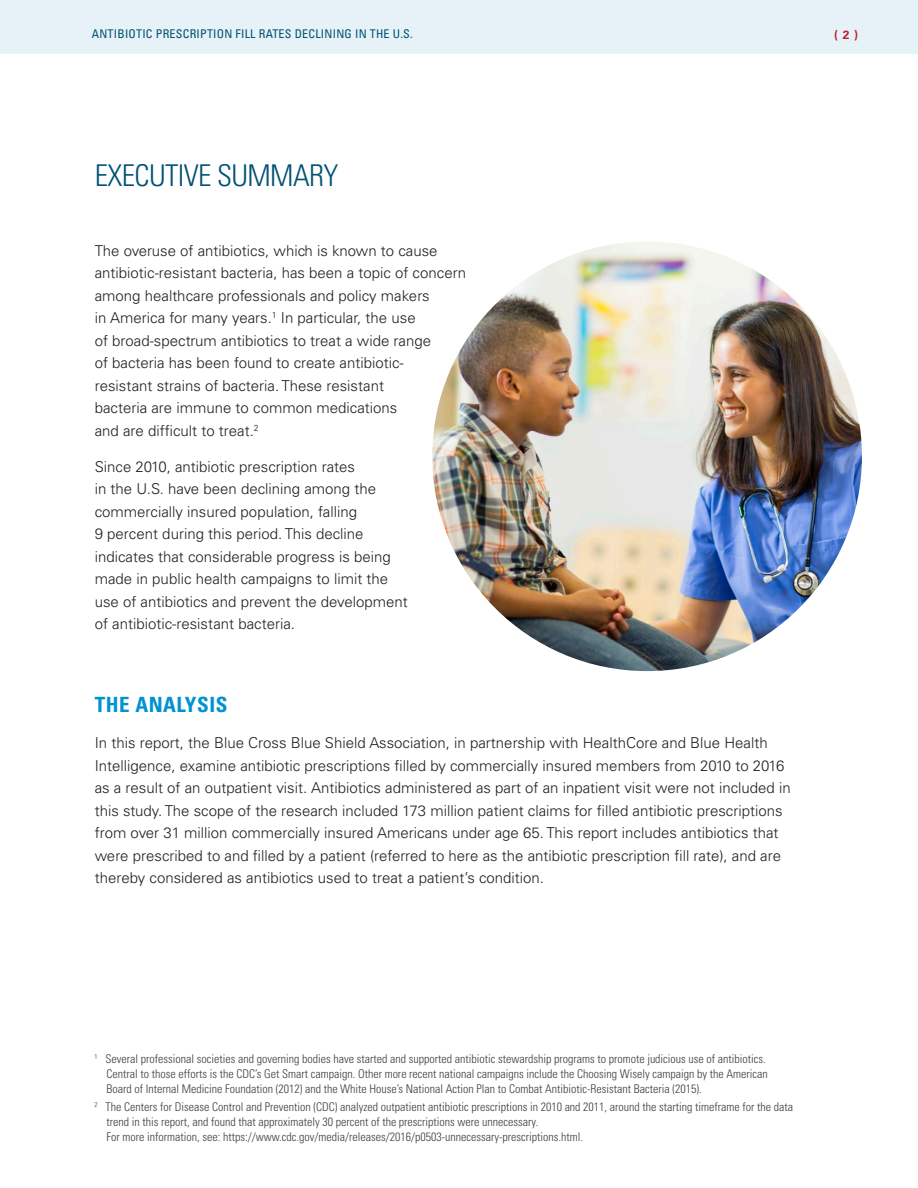
<style>
.page{position:relative;width:918px;height:1188px;background:#fff}
.page>*{position:absolute;margin:0;border:0;box-sizing:border-box;transform-origin:0 0}
.t1{font:300 condensed 30px "Univers";letter-spacing:-.02em;color:#005273}
.t2{font:700 condensed 21px "Univers";letter-spacing:.025em;color:#0093d0}
.t3{font:300 15px/22.5px "Univers";color:#231f20}
.t4{font:300 condensed 12px/15px "Univers";color:#3e3e3f}
.t5{font:condensed 12px "Univers";letter-spacing:.02em;color:#005273}
.t6{font:700 12px "Univers";color:#ba1f33}
</style>
<div class="page">
<div style="left:0;top:0;width:918px;height:54px;background:#e6f2f7"></div>
<img style="left:432px;top:241px;width:430px;height:430px;border-radius:215px">
<p class="t5" style="left:92px;top:26px;width:323px">ANTIBIOTIC PRESCRIPTION FILL RATES DECLINING IN THE U.S.</p>
<p class="t6" style="left:834px;top:27px;width:25px">( 2 )</p>
<h2 class="t1" style="left:95px;top:157px;width:245px">EXECUTIVE SUMMARY</h2>
<p class="t3" style="left:95px;top:239px;width:373px">The overuse of antibiotics, which is known to cause antibiotic-resistant bacteria, has been a topic of concern among healthcare professionals and policy makers<br>in America for many years.<sup>1</sup> In particular, the use<br>of broad-spectrum antibiotics to treat a wide range<br>of bacteria has been found to create antibiotic-<br>resistant strains of bacteria. These resistant<br>bacteria are immune to common medications<br>and are diffcult to treat.<sup>2</sup></p>
<p class="t3" style="left:95px;top:455px;width:315px">Since 2010, antibiotic prescription rates<br>in the U.S. have been declining among the commercially insured population, falling<br>9 percent during this period. This decline indicates that considerable progress is being made in public health campaigns to limit the use of antibiotics and prevent the development of antibiotic-resistant bacteria.</p>
<h3 class="t2" style="left:95px;top:692px;width:134px">THE ANALYSIS</h3>
<p class="t3" style="left:95px;top:732px;width:698px">In this report, the Blue Cross Blue Shield Association, in partnership with HealthCore and Blue Health Intelligence, examine antibiotic prescriptions flled by commercially insured members from 2010 to 2016 as a result of an outpatient visit. Antibiotics administered as part of an inpatient visit were not included in this study. The scope of the research included 173 million patient claims for flled antibiotic prescriptions from over 31 million commercially insured Americans under age 65. This report includes antibiotics that were prescribed to and flled by a patient (referred to here as the antibiotic prescription fll rate), and are thereby considered as antibiotics used to treat a patient’s condition.</p>
<p class="t4" style="left:106px;top:1051px;width:663px;text-indent:-12px"><sup>1</sup> Several professional societies and governing bodies have started and supported antibiotic stewardship programs to promote judicious use of antibiotics.<br>Central to those efforts is the CDC’s Get Smart campaign. Other more recent national campaigns include the Choosing Wisely campaign by the American<br>Board of Internal Medicine Foundation (2012) and the White House’s National Action Plan to Combat Antibiotic-Resistant Bacteria (2015).</p>
<p class="t4" style="left:106px;top:1099px;width:688px;text-indent:-12px"><sup>2</sup> The Centers for Disease Control and Prevention (CDC) analyzed outpatient antibiotic prescriptions in 2010 and 2011, around the starting timeframe for the data trend in this report, and found that approximately 30 percent of the prescriptions were unnecessary.<br>For more information, see: https://www.cdc.gov/media/releases/2016/p0503-unnecessary-prescriptions.html.</p>
</div>
